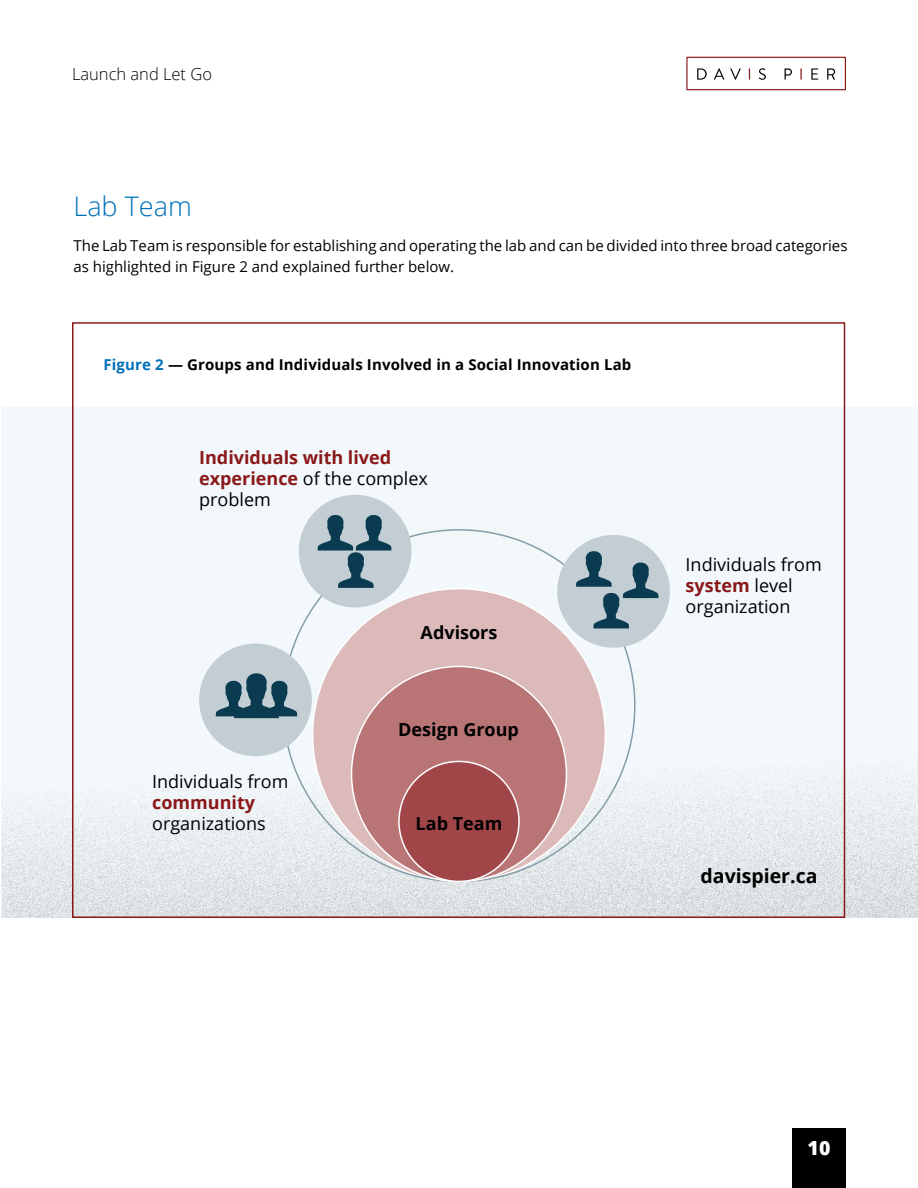
<style>
.page{position:relative;width:918px;height:1188px;background:#fff}
.page>*{position:absolute;margin:0;border:0;box-sizing:border-box;transform-origin:0 0}
.t1{font:300 27px "Open Sans";color:#0070b9}
.t2{font:700 19.5px "Open Sans";color:#000}
.t3{font:800 19.5px "Open Sans";color:#fff}
.t4{font:18px/21px "Open Sans";color:#000}
.t5{font:700 18px/21px "Open Sans";color:#8a181a}
.t6{font:700 18px "Open Sans";color:#000}
.t7{font:300 16.5px "Open Sans";color:#000}
.t8{font:15px/21px "Open Sans";color:#000}
.t9{font:700 15px "Open Sans";letter-spacing:.01em;color:#000}
.s1{color:#0070b9}
.s2{font-weight:400;color:#000}
.s3{font-weight:700;color:#8a181a}
</style>
<div class="page">
<div style="left:792px;top:1129px;width:54px;height:59px;background:#000"></div>
<div style="left:686px;top:57px;width:160px;height:33px;border:1px solid #8a181a"></div>
<svg style="left:697px;top:68px;width:10px;height:12px"></svg>
<svg style="left:714px;top:68px;width:10px;height:12px"></svg>
<svg style="left:730px;top:68px;width:11px;height:12px"></svg>
<svg style="left:749px;top:68px;width:1px;height:12px"></svg>
<svg style="left:759px;top:68px;width:7px;height:12px"></svg>
<svg style="left:785px;top:68px;width:7px;height:12px"></svg>
<svg style="left:800px;top:68px;width:2px;height:12px"></svg>
<svg style="left:811px;top:68px;width:7px;height:12px"></svg>
<svg style="left:827px;top:68px;width:8px;height:12px"></svg>
<div style="left:2px;top:407px;width:916px;height:511px;background:#f2f7fa"></div>
<img style="left:839px;top:407px;width:79px;height:511px">
<img style="left:2px;top:790px;width:167px;height:44px">
<img style="left:211px;top:553px;width:459px;height:115px">
<img style="left:169px;top:700px;width:670px;height:134px">
<img style="left:2px;top:834px;width:837px;height:84px">
<div style="left:313px;top:589px;width:292px;height:292px;background:#dcbaba;border-radius:50%"></div>
<div style="left:352px;top:666px;width:214px;height:215px;background:#b97476;border-radius:50%"></div>
<div style="left:399px;top:761px;width:120px;height:120px;background:#a14648;border-radius:50%"></div>
<div style="left:398px;top:761px;width:122px;height:121px;border:2px solid #fff;border-radius:50%"></div>
<div style="left:557px;top:535px;width:113px;height:113px;background:#c2ced3;border-radius:50%"></div>
<div style="left:299px;top:495px;width:112px;height:112px;background:#c2ced3;border-radius:50%"></div>
<div style="left:199px;top:644px;width:113px;height:112px;background:#c2ced3;border-radius:50%"></div>
<svg style="left:576px;top:551px;width:83px;height:77px"></svg>
<svg style="left:216px;top:673px;width:81px;height:45px"></svg>
<svg style="left:318px;top:515px;width:74px;height:73px"></svg>
<p class="t7" style="left:72px;top:63px;width:142px">Launch and Let Go</p>
<h1 class="t1" style="left:74px;top:188px;width:120px">Lab Team</h1>
<p class="t8" style="left:74px;top:234px;width:775px">The Lab Team is responsible for establishing and operating the lab and can be divided into three broad categories as highlighted in Figure 2 and explained further below.</p>
<p class="t9" style="left:104px;top:354px;width:529px"><span class="s1">Figure 2</span> — Groups and Individuals Involved in a Social Innovation Lab</p>
<p class="t5" style="left:199px;top:446px;width:230px">Individuals with lived experience <span class="s2">of the complex problem</span></p>
<p class="t6" style="left:421px;top:619px;width:78px">Advisors</p>
<p class="t4" style="left:152px;top:770px;width:138px">Individuals from</p>
<p class="t5" style="left:152px;top:791px;width:104px">community</p>
<p class="t4" style="left:152px;top:812px;width:115px">organizations</p>
<p class="t6" style="left:398px;top:716px;width:122px">Design Group</p>
<p class="t6" style="left:416px;top:810px;width:88px">Lab Team</p>
<p class="t4" style="left:686px;top:554px;width:138px">Individuals from <span class="s3">system</span> level organization</p>
<h2 class="t2" style="left:701px;top:862px;width:118px">davispier.ca</h2>
<h2 class="t3" style="left:808px;top:1133px;width:24px">10</h2>
</div>
